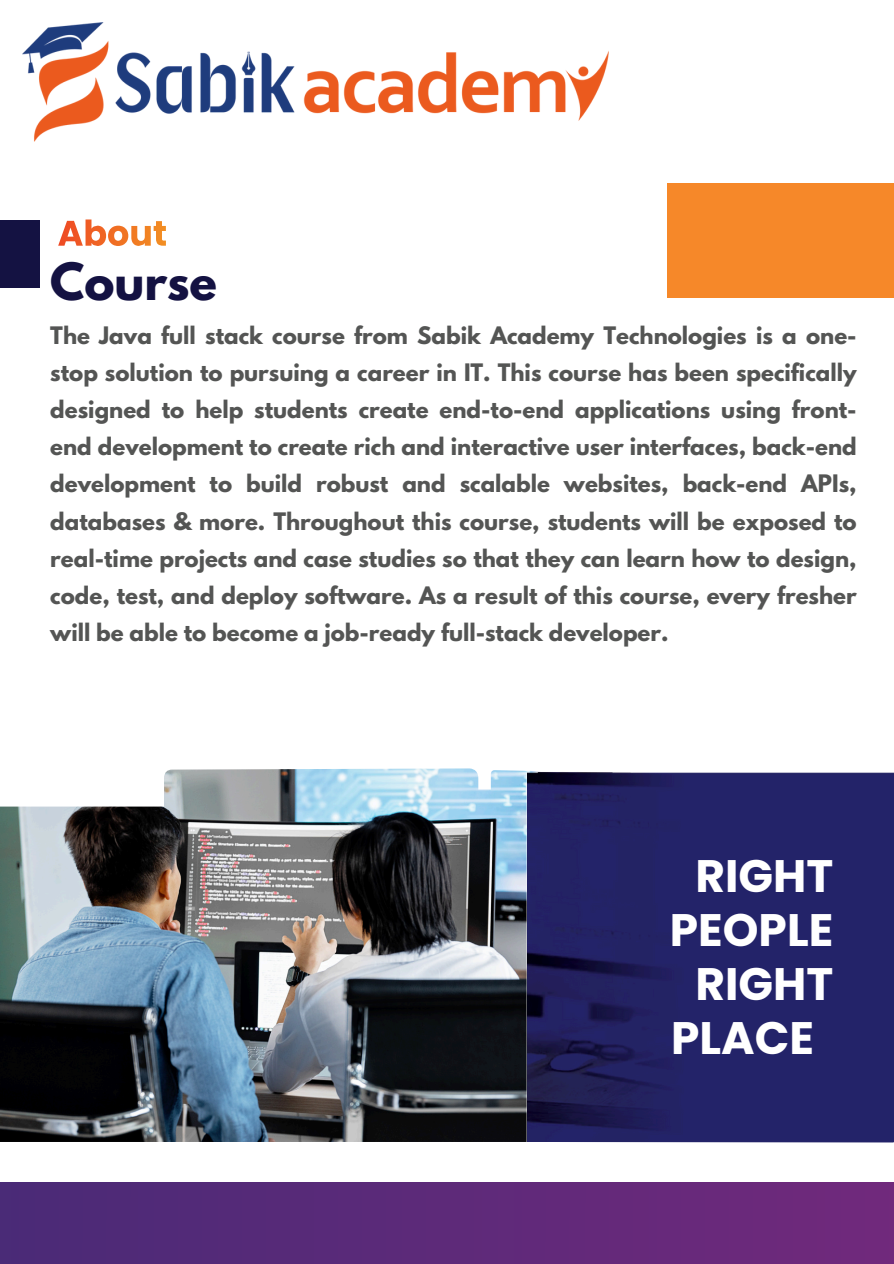
<style>
.page{position:relative;width:894px;height:1264px;background:#fff}
.page>*{position:absolute;margin:0;border:0;box-sizing:border-box;transform-origin:0 0}
.t1{font:700 45.45px/54px "Poppins";color:#fff;text-align:center}
.t2{font:700 45.45px "League Spartan";color:#141242}
.t3{font:700 21.3px/37.2px "League Spartan";color:#545554;text-align:justify}
</style>
<div class="page">
<div style="left:0;top:220px;width:39px;height:67px;background:#141242"></div>
<svg style="left:58px;top:219px;width:108px;height:27px"></svg>
<div style="left:0;top:1182px;width:893px;height:81px;background:linear-gradient(to right,#4a2a77,#71297c)"></div>
<div style="left:666px;top:183px;width:227px;height:114px;background:#f68829"></div>
<img style="left:0;top:768px;width:540px;height:373px">
<svg style="left:538px;top:1141px;width:355px;height:1px"></svg>
<img style="left:527px;top:772px;width:365px;height:369px">
<img style="left:23px;top:22px;width:585px;height:119px">
<p class="t2" style="left:50px;top:259px;width:168px">Course</p>
<p class="t3" style="left:50px;top:319px;width:807px">The Java full stack course from Sabik Academy Technologies is a one&shy;stop solution to pursuing a career in IT. This course has been specifically designed to help students create end-to-end applications using front&shy;end development to create rich and interactive user interfaces, back-end development to build robust and scalable websites, back-end APIs, databases &amp; more. Throughout this course, students will be exposed to real-time projects and case studies so that they can learn how to design, code, test, and deploy software. As a result of this course, every fresher will be able to become a job-ready full-stack developer.</p>
<p class="t1" style="left:669px;top:848px;width:165px">RIGHT<br>PEOPLE<br>RIGHT<br>PLACE</p>
</div>
